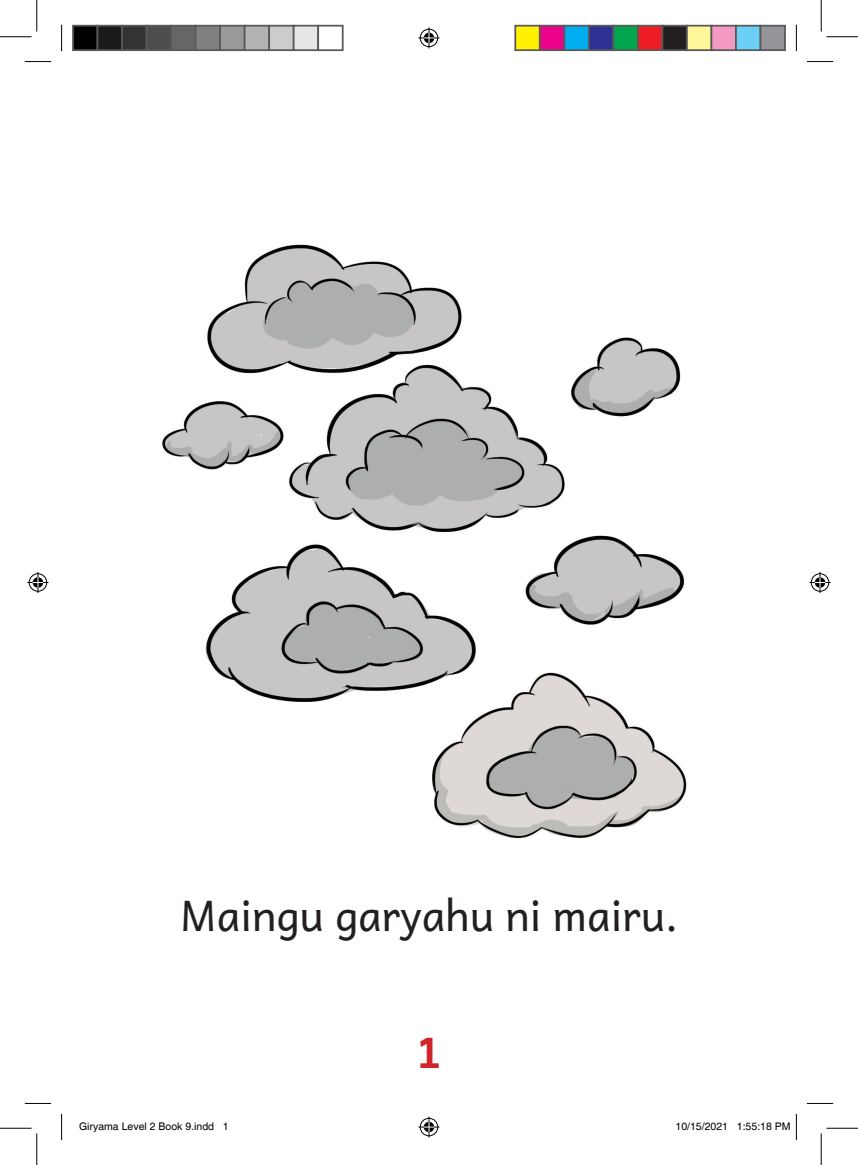
<style>
.page{position:relative;width:858px;height:1165px;background:#fff}
.page>*{position:absolute;margin:0;border:0;box-sizing:border-box;transform-origin:0 0}
.Body_Text{font:42px "Andika New Basic";color:#231f20}
.t1{font:700 42px "Andika New Basic";color:#d1232a}
.t2{font:10.5px "Helvetica";color:#000}
</style>
<div class="page">
<img style="left:162px;top:244px;width:525px;height:595px">
<svg style="left:25px;top:61px;width:26px;height:1px"></svg>
<svg style="left:806px;top:61px;width:26px;height:1px"></svg>
<svg style="left:25px;top:1103px;width:26px;height:1px"></svg>
<svg style="left:806px;top:1103px;width:26px;height:1px"></svg>
<svg style="left:61px;top:25px;width:1px;height:26px"></svg>
<svg style="left:61px;top:1114px;width:1px;height:26px"></svg>
<svg style="left:795px;top:25px;width:1px;height:26px"></svg>
<hr style="left:0;top:36px;width:32px;height:1px;background:#000">
<hr style="left:826px;top:36px;width:31px;height:1px;background:#000">
<hr style="left:0;top:1128px;width:32px;height:1px;background:#000">
<hr style="left:826px;top:1128px;width:31px;height:1px;background:#000">
<hr style="left:36px;top:0;width:1px;height:32px;background:#000">
<hr style="left:36px;top:1133px;width:1px;height:32px;background:#000">
<hr style="left:820px;top:0;width:1px;height:32px;background:#000">
<hr style="left:820px;top:1133px;width:1px;height:32px;background:#000">
<svg style="left:418px;top:27px;width:21px;height:21px"></svg>
<svg style="left:418px;top:1116px;width:21px;height:21px"></svg>
<svg style="left:27px;top:572px;width:21px;height:21px"></svg>
<svg style="left:809px;top:572px;width:21px;height:21px"></svg>
<div style="left:73px;top:26px;width:24px;height:24px;background:#000"></div>
<div style="left:72px;top:25px;width:26px;height:26px;border:2px solid #595959"></div>
<div style="left:97px;top:26px;width:25px;height:24px;background:#1a1a1a"></div>
<div style="left:97px;top:25px;width:26px;height:26px;border:2px solid #595959"></div>
<div style="left:122px;top:26px;width:24px;height:24px;background:#333"></div>
<div style="left:121px;top:25px;width:26px;height:26px;border:2px solid #595959"></div>
<div style="left:146px;top:26px;width:25px;height:24px;background:#4d4d4d"></div>
<div style="left:146px;top:25px;width:26px;height:26px;border:2px solid #595959"></div>
<div style="left:171px;top:26px;width:24px;height:24px;background:#666"></div>
<div style="left:170px;top:25px;width:26px;height:26px;border:2px solid #595959"></div>
<div style="left:195px;top:26px;width:25px;height:24px;background:#808080"></div>
<div style="left:195px;top:25px;width:26px;height:26px;border:2px solid #595959"></div>
<div style="left:220px;top:26px;width:24px;height:24px;background:#999"></div>
<div style="left:219px;top:25px;width:26px;height:26px;border:2px solid #595959"></div>
<div style="left:244px;top:26px;width:25px;height:24px;background:#b3b3b3"></div>
<div style="left:244px;top:25px;width:26px;height:26px;border:2px solid #595959"></div>
<div style="left:269px;top:26px;width:24px;height:24px;background:#ccc"></div>
<div style="left:268px;top:25px;width:26px;height:26px;border:2px solid #595959"></div>
<div style="left:293px;top:26px;width:25px;height:24px;background:#e6e6e6"></div>
<div style="left:293px;top:25px;width:26px;height:26px;border:2px solid #595959"></div>
<div style="left:317px;top:25px;width:26px;height:26px;border:2px solid #595959"></div>
<div style="left:515px;top:26px;width:24px;height:24px;background:#fff101"></div>
<div style="left:514px;top:25px;width:26px;height:26px;border:2px solid #595959"></div>
<div style="left:539px;top:26px;width:25px;height:24px;background:#ed028c"></div>
<div style="left:538px;top:25px;width:27px;height:26px;border:2px solid #595959"></div>
<div style="left:564px;top:26px;width:24px;height:24px;background:#00aeef"></div>
<div style="left:563px;top:25px;width:26px;height:26px;border:2px solid #595959"></div>
<div style="left:588px;top:26px;width:25px;height:24px;background:#2e3092"></div>
<div style="left:587px;top:25px;width:27px;height:26px;border:2px solid #595959"></div>
<div style="left:613px;top:26px;width:24px;height:24px;background:#00a54f"></div>
<div style="left:612px;top:25px;width:26px;height:26px;border:2px solid #595959"></div>
<div style="left:637px;top:26px;width:25px;height:24px;background:#ee1d23"></div>
<div style="left:636px;top:25px;width:27px;height:26px;border:2px solid #595959"></div>
<div style="left:662px;top:26px;width:24px;height:24px;background:#231f20"></div>
<div style="left:661px;top:25px;width:26px;height:26px;border:2px solid #595959"></div>
<div style="left:686px;top:26px;width:25px;height:24px;background:#fff79a"></div>
<div style="left:685px;top:25px;width:27px;height:26px;border:2px solid #595959"></div>
<div style="left:711px;top:26px;width:24px;height:24px;background:#f499c2"></div>
<div style="left:710px;top:25px;width:26px;height:26px;border:2px solid #595959"></div>
<div style="left:735px;top:26px;width:25px;height:24px;background:#6bcff6"></div>
<div style="left:734px;top:25px;width:27px;height:26px;border:2px solid #595959"></div>
<div style="left:760px;top:26px;width:24px;height:24px;background:#939598"></div>
<div style="left:759px;top:25px;width:26px;height:26px;border:2px solid #595959"></div>
<svg style="left:795px;top:1114px;width:1px;height:26px"></svg>
<p class="Body_Text" style="left:180px;top:878px;width:499px">Maingu garyahu ni mairu.</p>
<h1 class="t1" style="left:416px;top:1014px;width:26px">1</h1>
<p class="t2" style="left:79px;top:1120px;width:151px">Giryama Level 2 Book 9.indd 1</p>
<p class="t2" style="left:675px;top:1120px;width:116px">10/15/2021 1:55:18 PM</p>
</div>
